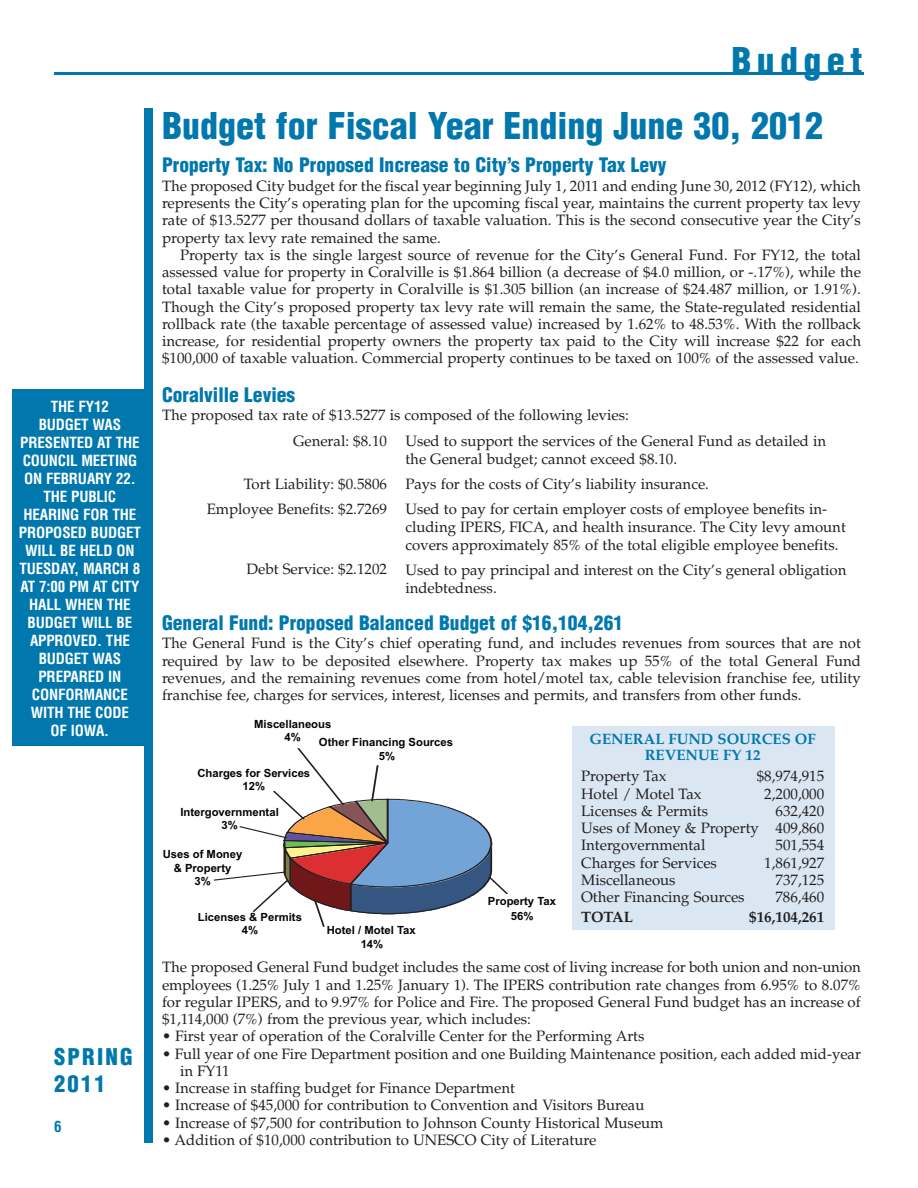
<style>
.page{position:relative;width:918px;height:1188px;background:#fff}
.page>*{position:absolute;margin:0;border:0;box-sizing:border-box;transform-origin:0 0}
.t1{font:900 condensed 36px/66px "Helvetica";color:#0078ae}
.t2{font:900 condensed 22.5px/27px "Helvetica";letter-spacing:.1em;color:#0078ae}
.t3{font:900 condensed 19.5px "Helvetica";color:#0078ae}
.t4{font:15px/17.2px "Palatino";color:#231f20}
.t5{font:700 condensed 15px/18px "Helvetica";letter-spacing:-.01em;color:#fff;text-align:center}
.t6{font:700 15px/16.5px "Palatino";color:#0078ae;text-align:center}
.t7{font:700 15px "Palatino";color:#231f20}
.t8{font:700 condensed 15px "Helvetica";color:#0078ae}
.t9{font:700 11.25px/13.5px "Arial";color:#020303;text-align:center}
</style>
<div class="page">
<svg style="left:213px;top:748px;width:295px;height:179px"></svg>
<hr style="left:54px;top:72px;width:810px;height:3px;background:#0078ae">
<div style="left:144px;top:108px;width:9px;height:1035px;background:#0078ae"></div>
<div style="left:572px;top:726px;width:262px;height:204px;background:#dae7f2"></div>
<div style="left:12px;top:389px;width:132px;height:357px;background:#0078ae"></div>
<p class="t5" style="left:19px;top:398px;width:124px">THE FY12<br>BUDGET WAS<br>PRESENTED AT THE<br>COUNCIL MEETING<br>ON FEBRUARY 22.<br>THE PUBLIC<br>HEARING FOR THE<br>PROPOSED BUDGET<br>WILL BE HELD ON<br>TUESDAY, MARCH 8<br>AT 7:00 PM AT CITY<br>HALL WHEN THE<br>BUDGET WILL BE<br>APPROVED. THE<br>BUDGET WAS<br>PREPARED IN<br>CONFORMANCE<br>WITH THE CODE<br>OF IOWA.</p>
<h2 class="t2" style="left:54px;top:1046px;width:80px">SPRING<br>2011</h2>
<p class="t8" style="left:54px;top:1121px;width:9px">6</p>
<h1 class="t1" style="left:162px;top:30px;width:702px;text-indent:569px">Budget<br>Budget for Fiscal Year Ending June 30, 2012</h1>
<h3 class="t3" style="left:162px;top:157px;width:506px">Property Tax: No Proposed Increase to City’s Property Tax Levy</h3>
<p class="t4" style="left:162px;top:179px;width:701px;text-align:justify">The proposed City budget for the fiscal year beginning July 1, 2011 and ending June 30, 2012 (FY12), which represents the City’s operating plan for the upcoming fiscal year, maintains the current property tax levy rate of $13.5277 per thousand dollars of taxable valuation. This is the second consecutive year the City’s property tax levy rate remained the same.</p>
<p class="t4" style="left:162px;top:248px;width:701px;text-align:justify;text-indent:18px">Property tax is the single largest source of revenue for the City’s General Fund. For FY12, the total assessed value for property in Coralville is $1.864 billion (a decrease of $4.0 million, or -.17%), while the total taxable value for property in Coralville is $1.305 billion (an increase of $24.487 million, or 1.91%).<br>Though the City’s proposed property tax levy rate will remain the same, the State-regulated residential rollback rate (the taxable percentage of assessed value) increased by 1.62% to 48.53%. With the rollback increase, for residential property owners the property tax paid to the City will increase $22 for each $100,000 of taxable valuation. Commercial property continues to be taxed on 100% of the assessed value.</p>
<h3 class="t3" style="left:162px;top:387px;width:135px">Coralville Levies</h3>
<p class="t4" style="left:293px;top:404px;width:337px;line-height:25.5px;text-indent:-131px">The proposed tax rate of $13.5277 is composed of the following levies:<br>General: $8.10</p>
<p class="t4" style="left:207px;top:472px;width:182px;line-height:25.5px;text-align:right">Tort Liability: $0.5806<br>Employee Benefits: $2.7269</p>
<p class="t4" style="left:405px;top:434px;width:422px;line-height:17.7px">Used to support the services of the General Fund as detailed in the General budget; cannot exceed $8.10.</p>
<p class="t4" style="left:405px;top:473px;width:423px;line-height:25.2px">Pays for the costs of City’s liability insurance.<br>Used to pay for certain employer costs of employee benefits in-</p>
<p class="t4" style="left:405px;top:520px;width:442px;line-height:17.7px">cluding IPERS, FICA, and health insurance. The City levy amount covers approximately 85% of the total eligible employee benefits.</p>
<p class="t4" style="left:405px;top:563px;width:443px;line-height:17.7px">Used to pay principal and interest on the City’s general obligation indebtedness.</p>
<p class="t4" style="left:247px;top:562px;width:142px">Debt Service: $2.1202</p>
<h3 class="t3" style="left:162px;top:615px;width:463px">General Fund: Proposed Balanced Budget of $16,104,261</h3>
<p class="t4" style="left:162px;top:636px;width:701px;text-align:justify">The General Fund is the City’s chief operating fund, and includes revenues from sources that are not required by law to be deposited elsewhere. Property tax makes up 55% of the total General Fund revenues, and the remaining revenues come from hotel/motel tax, cable television franchise fee, utility franchise fee, charges for services, interest, licenses and permits, and transfers from other funds.</p>
<p class="t9" style="left:254px;top:717px;width:79px">Miscellaneous<br>4%</p>
<p class="t9" style="left:319px;top:735px;width:136px;line-height:14.2px">Other Financing Sources<br>5%</p>
<p class="t9" style="left:197px;top:766px;width:114px">Charges for Services<br>12%</p>
<p class="t9" style="left:180px;top:805px;width:100px">Intergovernmental<br>3%</p>
<p class="t9" style="left:163px;top:847px;width:81px">Uses of Money &amp; Property<br>3%</p>
<p class="t9" style="left:198px;top:910px;width:106px">Licenses &amp; Permits<br>4%</p>
<p class="t9" style="left:327px;top:923px;width:90px;line-height:14.2px">Hotel / Motel Tax<br>14%</p>
<p class="t9" style="left:488px;top:894px;width:70px;line-height:14.2px">Property Tax<br>56%</p>
<p class="t6" style="left:590px;top:732px;width:228px">GENERAL FUND SOURCES OF<br>REVENUE FY 12</p>
<p class="t4" style="left:581px;top:769px;width:87px">Property Tax</p>
<p class="t4" style="left:757px;top:769px;width:69px">$8,974,915</p>
<p class="t4" style="left:581px;top:787px;width:122px">Hotel / Motel Tax</p>
<p class="t4" style="left:764px;top:787px;width:61px">2,200,000</p>
<p class="t4" style="left:581px;top:804px;width:128px">Licenses &amp; Permits</p>
<p class="t4" style="left:581px;top:804px;width:245px;text-align:justify;text-indent:194px">632,420<br>Uses of Money &amp; Property 409,860<br>Intergovernmental</p>
<p class="t4" style="left:776px;top:838px;width:50px">501,554</p>
<p class="t4" style="left:581px;top:856px;width:137px">Charges for Services</p>
<p class="t4" style="left:764px;top:856px;width:62px">1,861,927</p>
<p class="t4" style="left:581px;top:873px;width:96px">Miscellaneous</p>
<p class="t4" style="left:776px;top:873px;width:50px">737,125</p>
<p class="t4" style="left:581px;top:890px;width:165px">Other Financing Sources</p>
<p class="t4" style="left:775px;top:890px;width:50px">786,460</p>
<p class="t7" style="left:581px;top:911px;width:53px">TOTAL</p>
<p class="t7" style="left:749px;top:911px;width:76px">$16,104,261</p>
<p class="t4" style="left:162px;top:960px;width:700px;text-align:justify">The proposed General Fund budget includes the same cost of living increase for both union and non-union employees (1.25% July 1 and 1.25% January 1). The IPERS contribution rate changes from 6.95% to 8.07% for regular IPERS, and to 9.97% for Police and Fire. The proposed General Fund budget has an increase of $1,114,000 (7%) from the previous year, which includes:</p>
<p class="t4" style="left:162px;top:1029px;width:484px">• First year of operation of the Coralville Center for the Performing Arts</p>
<p class="t4" style="left:180px;top:1047px;width:683px;text-indent:-18px">• Full year of one Fire Department position and one Building Maintenance position, each added mid-year in FY11</p>
<p class="t4" style="left:162px;top:1081px;width:355px">• Increase in staffing budget for Finance Department</p>
<p class="t4" style="left:162px;top:1098px;width:484px">• Increase of $45,000 for contribution to Convention and Visitors Bureau</p>
<p class="t4" style="left:162px;top:1116px;width:503px">• Increase of $7,500 for contribution to Johnson County Historical Museum</p>
<p class="t4" style="left:162px;top:1133px;width:436px">• Addition of $10,000 contribution to UNESCO City of Literature</p>
</div>
